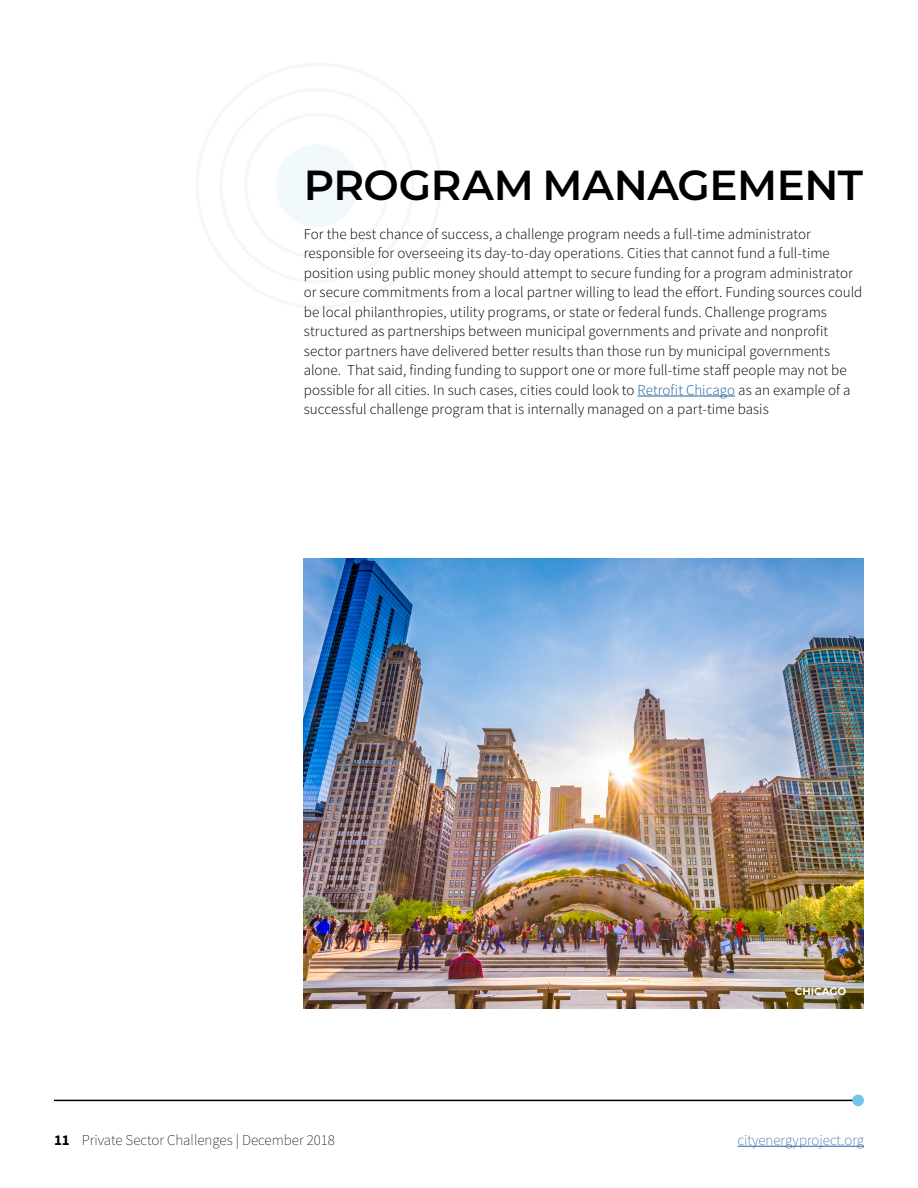
<style>
.page{position:relative;width:918px;height:1188px;background:#fff}
.page>*{position:absolute;margin:0;border:0;box-sizing:border-box;transform-origin:0 0}
.report-head-a{font:600 42px "Montserrat";letter-spacing:-.01em;color:#000}
.report-body{font:300 15px/19.5px "Source Sans Pro";color:#000}
.t1{font:200 15px "Source Sans Pro";color:#000}
.t2{font:200 15px "Source Sans Pro";color:#215e9e}
.report-image-caption{font:700 10.5px "Montserrat";letter-spacing:-.01em;color:#fff}
.s1{color:#215e9e}
.s2{font-weight:700}
</style>
<div class="page">
<div style="left:277px;top:146px;width:80px;height:80px;background:#f1f9fd;border-radius:50%"></div>
<div style="left:275px;top:144px;width:83px;height:83px;border:3px solid #73c3ed;border-radius:50%"></div>
<div style="left:244px;top:113px;width:146px;height:146px;border:3px solid #73c3ed;border-radius:50%"></div>
<hr style="left:54px;top:1100px;width:805px;height:1px;background:#000">
<div style="left:852px;top:1095px;width:12px;height:11px;background:#73c3ed;border-radius:50%"></div>
<hr style="left:738px;top:1146px;width:126px;height:1px;background:#215e9e">
<hr style="left:638px;top:396px;width:97px;height:1px;background:#215e9e">
<img style="left:304px;top:558px;width:559px;height:450px">
<p class="report-head-a" style="left:304px;top:155px;width:561px">PROGRAM MANAGEMENT</p>
<p class="report-body" style="left:304px;top:224px;width:560px">For the best chance of success, a challenge program needs a full-time administrator responsible for overseeing its day-to-day operations. Cities that cannot fund a full-time position using public money should attempt to secure funding for a program administrator or secure commitments from a local partner willing to lead the effort. Funding sources could be local philanthropies, utility programs, or state or federal funds. Challenge programs structured as partnerships between municipal governments and private and nonprofit sector partners have delivered better results than those run by municipal governments alone. That said, finding funding to support one or more full-time staff people may not be possible for all cities. In such cases, cities could look to <span class="s1">Retrofit Chicago</span> as an example of a successful challenge program that is internally managed on a part-time basis</p>
<p class="report-image-caption" style="left:795px;top:983px;width:53px">CHICAGO</p>
<p class="t1" style="left:54px;top:1131px;width:283px"><span class="s2">11</span> Private Sector Challenges | December 2018</p>
<p class="t2" style="left:738px;top:1131px;width:128px">cityenergyproject.org</p>
</div>
